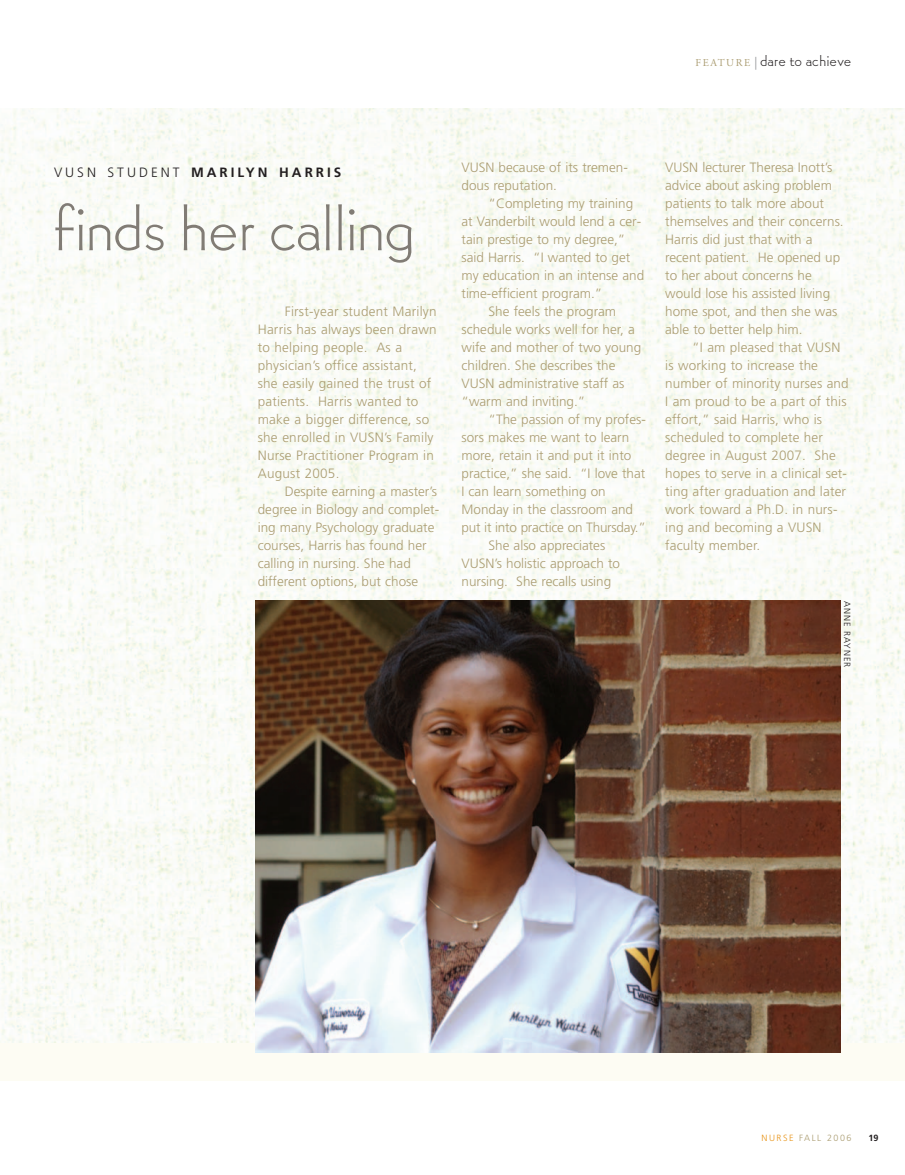
<style>
.page{position:relative;width:905px;height:1175px;background:#fff}
.page>*{position:absolute;margin:0;border:0;box-sizing:border-box;transform-origin:0 0}
.t1{font:300 63px "Bernhard Gothic SG";letter-spacing:-.02em;color:#817c75}
.t2{font:300 15px "Bernhard Gothic SG";letter-spacing:.015em;color:#231f20}
.t3{font:300 13.5px/18px "Frutiger";color:#ab9d72}
.t4{font:700 13.5px "Frutiger";letter-spacing:.22em;color:#231f20}
.t5{font:300 9px "Frutiger";letter-spacing:.165em;color:#ab9d72}
.t6{font:300 9px "Frutiger";letter-spacing:.11em;color:#231f20}
.t7{font:700 9px "Frutiger";color:#231f20}
.s1{font-family:"Adobe Garamond";font-weight:400;font-size:10.5px;color:#ab9d72}
.s2{color:#939598}
.s3{font-weight:300}
.s4{color:#e89418}
</style>
<div class="page">
<div style="left:0;top:108px;width:904px;height:972px;background:#fdfcf3"></div>
<img style="left:0;top:108px;width:904px;height:934px">
<img style="left:256px;top:600px;width:584px;height:452px">
<p class="t2" style="left:695px;top:52px;width:157px"><span class="s1">FEATURE</span> <span class="s2">|</span>dare to achieve</p>
<p class="t4" style="left:54px;top:167px;width:289px"><span class="s3">VUSN STUDENT</span> MARILYN HARRIS</p>
<h1 class="t1" style="left:54px;top:192px;width:363px">finds her calling</h1>
<p class="t3" style="left:258px;top:303px;width:180px;text-indent:27px">First-year student Marilyn<br>Harris has always been drawn to helping people. As a physician’s office assistant, she easily gained the trust of patients. Harris wanted to make a bigger difference, so she enrolled in VUSN’s Family<br>Nurse Practitioner Program in<br>August 2005.</p>
<p class="t3" style="left:258px;top:483px;width:183px;text-indent:27px">Despite earning a master’s degree in Biology and complet&shy;ing many Psychology graduate courses, Harris has found her calling in nursing. She had different options, but chose</p>
<p class="t3" style="left:461px;top:159px;width:168px">VUSN because of its tremen&shy;dous reputation.</p>
<p class="t3" style="left:488px;top:195px;width:146px">“Completing my training</p>
<p class="t3" style="left:461px;top:213px;width:181px">at Vanderbilt would lend a cer-</p>
<p class="t3" style="left:461px;top:231px;width:165px">tain prestige to my degree,”</p>
<p class="t3" style="left:461px;top:249px;width:170px">said Harris. “I wanted to get</p>
<p class="t3" style="left:461px;top:267px;width:184px">my education in an intense and</p>
<p class="t3" style="left:461px;top:285px;width:142px">time-efficient program.”</p>
<p class="t3" style="left:488px;top:303px;width:129px">She feels the program</p>
<p class="t3" style="left:461px;top:321px;width:175px">schedule works well for her, a</p>
<p class="t3" style="left:461px;top:339px;width:181px">wife and mother of two young</p>
<p class="t3" style="left:461px;top:357px;width:155px">children. She describes the</p>
<p class="t3" style="left:461px;top:375px;width:164px">VUSN administrative staff as</p>
<p class="t3" style="left:461px;top:393px;width:125px">“warm and inviting.”</p>
<p class="t3" style="left:488px;top:411px;width:159px">“The passion of my profes-</p>
<p class="t3" style="left:461px;top:429px;width:169px">sors makes me want to learn</p>
<p class="t3" style="left:461px;top:447px;width:171px">more, retain it and put it into</p>
<p class="t3" style="left:461px;top:465px;width:185px">practice,” she said. “I love that</p>
<p class="t3" style="left:461px;top:483px;width:146px">I can learn something on</p>
<p class="t3" style="left:461px;top:501px;width:173px">Monday in the classroom and</p>
<p class="t3" style="left:461px;top:519px;width:186px">put it into practice on Thursday.”</p>
<p class="t3" style="left:488px;top:537px;width:118px">She also appreciates</p>
<p class="t3" style="left:461px;top:555px;width:160px">VUSN’s holistic approach to</p>
<p class="t3" style="left:461px;top:573px;width:151px">nursing. She recalls using</p>
<p class="t3" style="left:665px;top:159px;width:180px">VUSN lecturer Theresa Inott’s advice about asking problem patients to talk more about themselves and their concerns.<br>Harris did just that with a recent patient. He opened up to her about concerns he would lose his assisted living home spot, and then she was able to better help him.</p>
<p class="t3" style="left:665px;top:339px;width:185px;text-indent:27px">“I am pleased that VUSN is working to increase the number of minority nurses and<br>I am proud to be a part of this effort,” said Harris, who is scheduled to complete her degree in August 2007. She hopes to serve in a clinical set&shy;ting after graduation and later work toward a Ph.D. in nurs&shy;ing and becoming a VUSN faculty member.</p>
<p class="t6" style="left:850px;top:601px;width:68px;rotate:90deg">ANNE RAYNER</p>
<p class="t5" style="left:761px;top:1134px;width:92px"><span class="s4">NURSE</span> FALL 2006</p>
<p class="t7" style="left:868px;top:1134px;width:12px">19</p>
</div>
